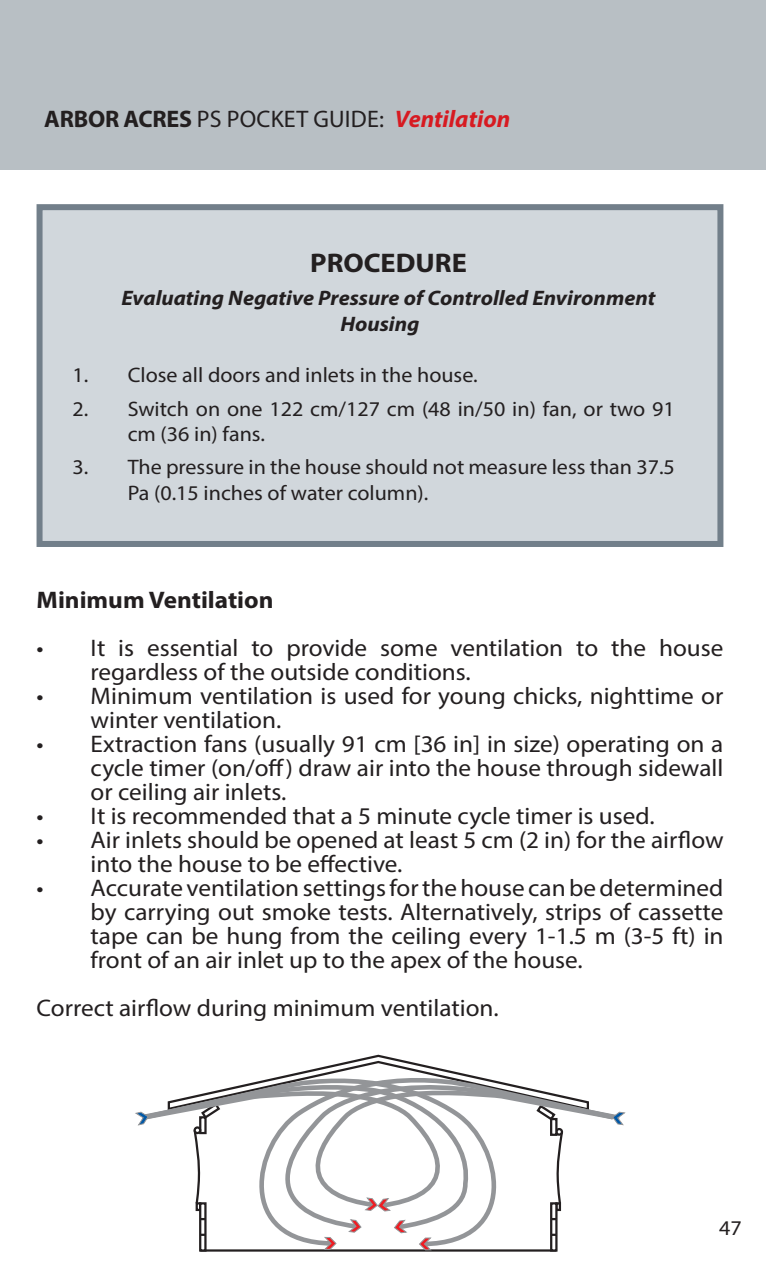
<style>
.page{position:relative;width:766px;height:1276px;background:#fff}
.page>*{position:absolute;margin:0;border:0;box-sizing:border-box;transform-origin:0 0}
.t1{font:700 27px "Myriad Pro";color:#231f20;scale:1.05 1}
.t2{font:24px/24px "Myriad Pro";color:#231f20;scale:1.05 1}
.t3{font:24px "Myriad Pro";color:#231f20}
.t4{font:700 24px "Myriad Pro";color:#231f20;scale:1.05 1}
.t5{font:21px/25.2px "Myriad Pro";color:#231f20;scale:1.05 1}
.t6{font:italic 700 21px/25.2px "Myriad Pro";color:#231f20;scale:1.05 1}
.s1{font-weight:700}
.s2{font-weight:700;font-style:italic;color:#d71a21}
</style>
<div class="page">
<div style="left:0;top:0;width:765px;height:170px;background:#b8bfc4"></div>
<div style="left:40px;top:207px;width:680px;height:337px;background:#d1d7dc"></div>
<div style="left:37px;top:204px;width:686px;height:343px;border:6px solid #727f8a"></div>
<svg style="left:206px;top:1054px;width:352px;height:197px"></svg>
<div style="left:550px;top:1202px;width:7px;height:49px;border:2px solid #231f20"></div>
<svg style="left:199px;top:1248px;width:7px;height:3px"></svg>
<svg style="left:520px;top:1231px;width:38px;height:17px"></svg>
<svg style="left:323px;top:1248px;width:14px;height:2px"></svg>
<svg style="left:520px;top:1211px;width:41px;height:20px"></svg>
<svg style="left:199px;top:1211px;width:321px;height:37px"></svg>
<svg style="left:418px;top:1237px;width:14px;height:14px"></svg>
<svg style="left:196px;top:1211px;width:275px;height:21px"></svg>
<svg style="left:393px;top:1219px;width:14px;height:14px"></svg>
<svg style="left:135px;top:1056px;width:490px;height:155px"></svg>
<p class="t3" style="left:44px;top:104px;width:467px"><span class="s1">ARBOR ACRES</span> PS POCKET GUIDE: <span class="s2">Ventilation</span></p>
<p class="t1" style="left:310px;top:245px;width:151px">PROCEDURE</p>
<p class="t6" style="left:340px;top:285px;width:301px;text-indent:-219px">Evaluating Negative Pressure of Controlled Environment<br>Housing</p>
<p class="t5" style="left:72px;top:362px;width:387px">1. Close all doors and inlets in the house.</p>
<p class="t5" style="left:128px;top:395px;width:522px;text-indent:-55px">2. Switch on one 122 cm/127 cm (48 in/50 in) fan, or two 91 cm (36 in) fans.</p>
<p class="t5" style="left:128px;top:454px;width:522px;text-indent:-55px">3. The pressure in the house should not measure less than 37.5<br>Pa (0.15 inches of water column).</p>
<p class="t4" style="left:37px;top:584px;width:227px">Minimum Ventilation</p>
<p class="t2" style="left:91px;top:635px;width:604px;text-indent:-54px">• It is essential to provide some ventilation to the house regardless of the outside conditions.</p>
<p class="t2" style="left:91px;top:683px;width:604px;text-indent:-54px">• Minimum ventilation is used for young chicks, nighttime or winter ventilation.</p>
<p class="t2" style="left:91px;top:731px;width:604px;text-align:justify;text-indent:-54px">• Extraction fans (usually 91 cm [36 in] in size) operating on a cycle timer (on/off) draw air into the house through sidewall or ceiling air inlets.</p>
<p class="t2" style="left:37px;top:803px;width:590px">• It is recommended that a 5 minute cycle timer is used.</p>
<p class="t2" style="left:91px;top:827px;width:604px;text-indent:-54px">• Air inlets should be opened at least 5 cm (2 in) for the airflow into the house to be effective.</p>
<p class="t2" style="left:91px;top:875px;width:604px;text-align:justify;text-indent:-54px">• Accurate ventilation settings for the house can be determined by carrying out smoke tests. Alternatively, strips of cassette tape can be hung from the ceiling every 1-1.5 m (3-5 ft) in front of an air inlet up to the apex of the house.</p>
<p class="t2" style="left:37px;top:995px;width:441px">Correct airflow during minimum ventilation.</p>
<p class="t5" style="left:719px;top:1215px;width:23px">47</p>
</div>
